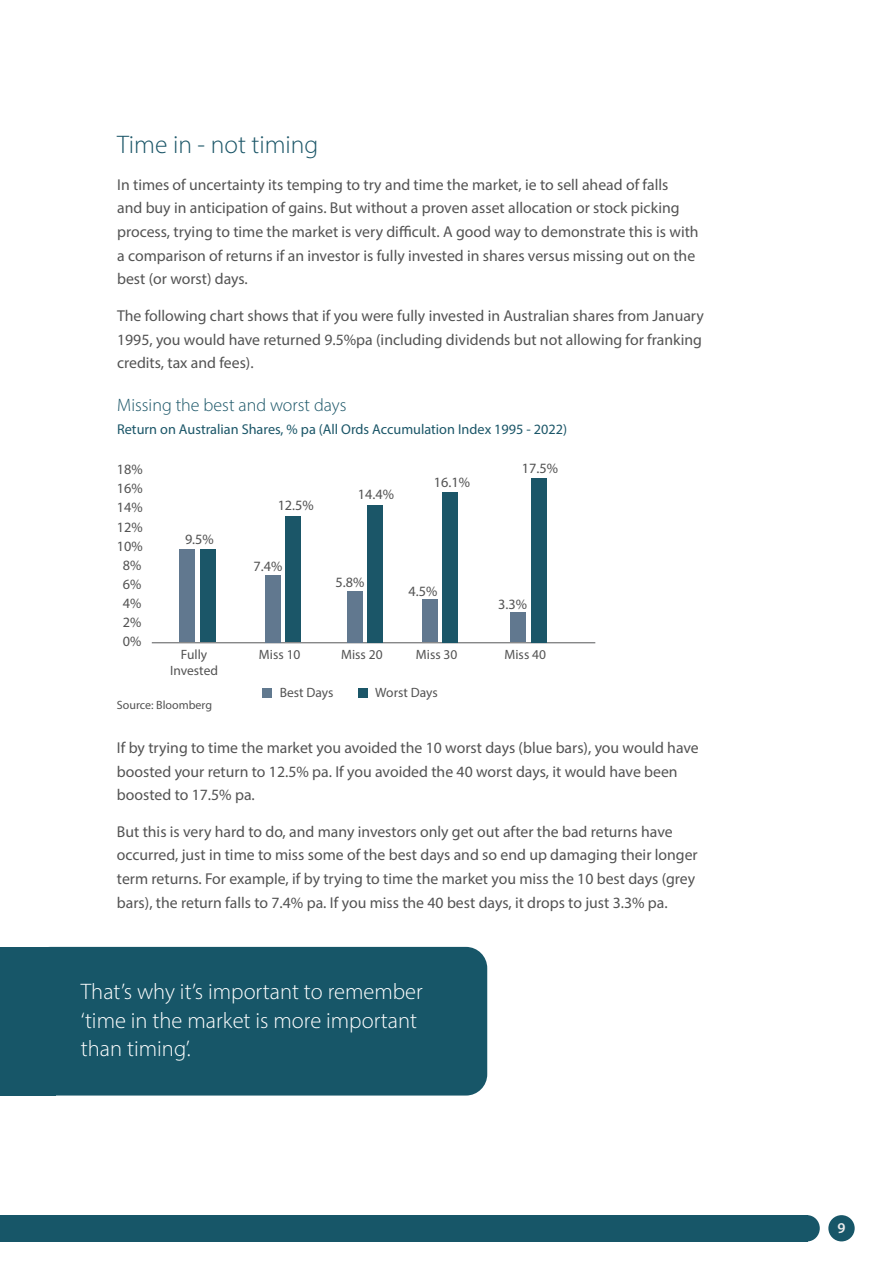
<style>
.page{position:relative;width:893px;height:1263px;background:#fff}
.page>*{position:absolute;margin:0;border:0;box-sizing:border-box;transform-origin:0 0}
.Heading{font:300 25.5px "Myriad Pro";color:#1b5668}
.bullets{font:300 22.5px/28.5px "Myriad Pro";color:#fff}
.Subheading{font:300 18px "Myriad Pro";color:#1b5668}
.bullets-2{font:15.75px/23.7px "Myriad Pro";color:#535353}
.t1{font:600 15px "Myriad Pro";color:#ebebec}
.t2{font:14.25px "Myriad Pro";color:#535353}
.Subheading-2{font:14.25px "Myriad Pro";color:#1b5668}
.t3{font:13.5px/16.2px "Myriad Pro";color:#535353;text-align:center}
.bullets-3{font:12px "Myriad Pro";color:#535353}
</style>
<div class="page">
<div style="left:0;top:1215px;width:807px;height:26px;background:#175668"></div>
<div style="left:794px;top:1215px;width:26px;height:26px;background:#175668;border-radius:50%"></div>
<div style="left:828px;top:1215px;width:27px;height:26px;background:#175668;border-radius:50%"></div>
<div style="left:29px;top:947px;width:458px;height:148px;background:#175668;border-radius:21px"></div>
<div style="left:0;top:947px;width:55px;height:148px;background:#175668"></div>
<hr style="left:152px;top:642px;width:443px;height:1px;background:#57585a">
<div style="left:179px;top:550px;width:16px;height:92px;background:#61788f"></div>
<div style="left:265px;top:575px;width:15px;height:67px;background:#61788f"></div>
<div style="left:347px;top:591px;width:15px;height:51px;background:#61788f"></div>
<div style="left:422px;top:600px;width:15px;height:42px;background:#61788f"></div>
<div style="left:510px;top:612px;width:16px;height:30px;background:#61788f"></div>
<div style="left:263px;top:689px;width:9px;height:9px;background:#61798f"></div>
<div style="left:200px;top:550px;width:15px;height:92px;background:#1b5668"></div>
<div style="left:286px;top:516px;width:15px;height:126px;background:#1b5668"></div>
<div style="left:368px;top:505px;width:15px;height:137px;background:#1b5668"></div>
<div style="left:442px;top:492px;width:16px;height:150px;background:#1b5668"></div>
<div style="left:531px;top:478px;width:16px;height:164px;background:#1b5668"></div>
<div style="left:358px;top:689px;width:9px;height:9px;background:#1b5668"></div>
<p class="Heading" style="left:117px;top:129px;width:203px">Time in - not timing</p>
<p class="bullets-2" style="left:117px;top:172px;width:583px">In times of uncertainty its temping to try and time the market, ie to sell ahead of falls<br>and buy in anticipation of gains. But without a proven asset allocation or stock picking process, trying to time the market is very difficult. A good way to demonstrate this is with a comparison of returns if an investor is fully invested in shares versus missing out on the best (or worst) days.</p>
<p class="bullets-2" style="left:117px;top:303px;width:588px;text-align:justify">The following chart shows that if you were fully invested in Australian shares from January 1995, you would have returned 9.5%pa (including dividends but not allowing for franking credits, tax and fees).</p>
<p class="Subheading" style="left:117px;top:394px;width:231px">Missing the best and worst days</p>
<p class="Subheading-2" style="left:117px;top:421px;width:452px">Return on Australian Shares, % pa (All Ords Accumulation Index 1995 - 2022)</p>
<p class="t2" style="left:117px;top:461px;width:27px">18%</p>
<p class="t2" style="left:117px;top:480px;width:27px">16%</p>
<p class="t2" style="left:117px;top:499px;width:27px">14%</p>
<p class="t2" style="left:117px;top:518px;width:27px">12%</p>
<p class="t2" style="left:117px;top:537px;width:27px">10%</p>
<p class="t2" style="left:123px;top:556px;width:20px">8%</p>
<p class="t2" style="left:123px;top:575px;width:20px">6%</p>
<p class="t2" style="left:123px;top:595px;width:20px">4%</p>
<p class="t2" style="left:123px;top:614px;width:20px">2%</p>
<p class="t2" style="left:123px;top:633px;width:20px">0%</p>
<p class="t2" style="left:185px;top:531px;width:30px">9.5%</p>
<p class="t2" style="left:278px;top:497px;width:38px">12.5%</p>
<p class="t2" style="left:254px;top:557px;width:30px">7.4%</p>
<p class="t2" style="left:358px;top:486px;width:38px">14.4%</p>
<p class="t2" style="left:434px;top:473px;width:38px">16.1%</p>
<p class="t2" style="left:336px;top:573px;width:30px">5.8%</p>
<p class="t2" style="left:409px;top:582px;width:30px">4.5%</p>
<p class="t2" style="left:522px;top:460px;width:38px">17.5%</p>
<p class="t2" style="left:498px;top:595px;width:30px">3.3%</p>
<p class="t3" style="left:170px;top:646px;width:49px">Fully<br>Invested</p>
<p class="t3" style="left:259px;top:646px;width:43px">Miss 10</p>
<p class="t3" style="left:280px;top:684px;width:55px">Best Days</p>
<p class="t3" style="left:375px;top:684px;width:64px">Worst Days</p>
<p class="t3" style="left:341px;top:646px;width:43px">Miss 20</p>
<p class="t3" style="left:416px;top:646px;width:43px">Miss 30</p>
<p class="t3" style="left:504px;top:646px;width:43px">Miss 40</p>
<p class="bullets-3" style="left:117px;top:698px;width:97px">Source: Bloomberg</p>
<p class="bullets-2" style="left:117px;top:735px;width:583px">If by trying to time the market you avoided the 10 worst days (blue bars), you would have boosted your return to 12.5% pa. If you avoided the 40 worst days, it would have been boosted to 17.5% pa.</p>
<p class="bullets-2" style="left:117px;top:819px;width:582px">But this is very hard to do, and many investors only get out after the bad returns have occurred, just in time to miss some of the best days and so end up damaging their longer term returns. For example, if by trying to time the market you miss the 10 best days (grey bars), the return falls to 7.4% pa. If you miss the 40 best days, it drops to just 3.3% pa.</p>
<p class="bullets" style="left:81px;top:977px;width:343px">That’s why it’s important to remember ‘time in the market is more important than timing’.</p>
<p class="t1" style="left:837px;top:1219px;width:10px">9</p>
</div>
